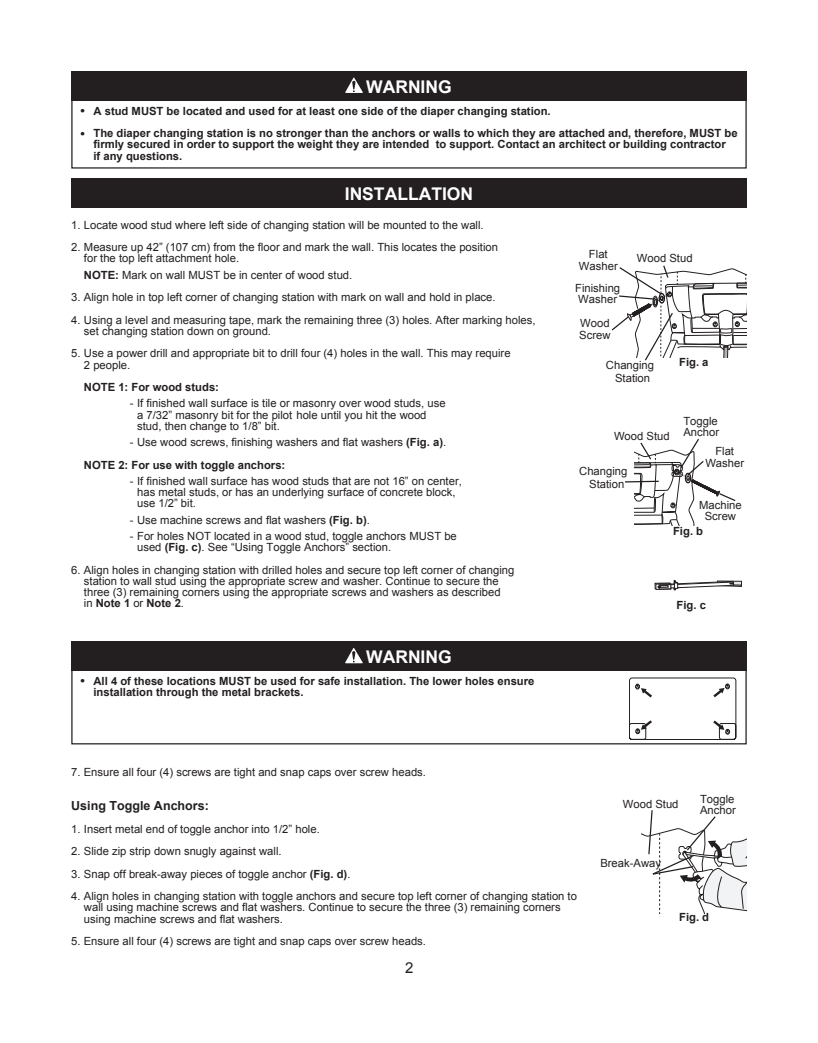
<style>
.page{position:relative;width:818px;height:1043px;background:#fff}
.page>*{position:absolute;margin:0;border:0;box-sizing:border-box;transform-origin:0 0}
.t1{font:700 17.5px "Arial";color:#fff}
.t2{font:700 17.5px "Arial";color:#fff}
.t3{font:15px "Arial";color:#231f20}
.t4{font:700 12.5px "Arial";color:#231f20}
.t5{font:11.25px "Arial";color:#231f20}
.t6{font:700 11.25px "Arial";color:#231f20}
.s1{font-size:12.5px}
.s2{font-weight:700}
.s3{font-weight:400}
</style>
<div class="page">
<div style="left:71px;top:178px;width:675px;height:30px;background:#231f20"></div>
<div style="left:71px;top:71px;width:675px;height:30px;background:#231f20"></div>
<svg style="left:345px;top:78px;width:18px;height:15px"></svg>
<svg style="left:654px;top:580px;width:87px;height:10px"></svg>
<svg style="left:625px;top:439px;width:111px;height:86px"></svg>
<svg style="left:641px;top:810px;width:105px;height:103px"></svg>
<svg style="left:611px;top:265px;width:135px;height:96px"></svg>
<div style="left:71px;top:669px;width:675px;height:75px;border:1px solid #231f20"></div>
<div style="left:71px;top:641px;width:675px;height:30px;background:#231f20"></div>
<svg style="left:345px;top:648px;width:18px;height:15px"></svg>
<svg style="left:629px;top:678px;width:107px;height:61px"></svg>
<p class="t1" style="left:366px;top:75px;width:87px">WARNING</p>
<p class="t6" style="left:81px;top:103px;width:471px"><span class="s1">•</span> A stud MUST be located and used for at least one side of the diaper changing station.</p>
<p class="t6" style="left:81px;top:126px;width:658px"><span class="s1">•</span> The diaper changing station is no stronger than the anchors or walls to which they are attached and, therefore, MUST be</p>
<p class="t6" style="left:93px;top:137px;width:633px">firmly secured in order to support the weight they are intended to support. Contact an architect or building contractor</p>
<p class="t6" style="left:93px;top:148px;width:90px">if any questions.</p>
<p class="t2" style="left:345px;top:182px;width:130px">INSTALLATION</p>
<p class="t5" style="left:71px;top:217px;width:414px">1. Locate wood stud where left side of changing station will be mounted to the wall.</p>
<p class="t5" style="left:71px;top:240px;width:428px">2. Measure up 42” (107 cm) from the floor and mark the wall. This locates the position</p>
<p class="t5" style="left:84px;top:251px;width:157px">for the top left attachment hole.</p>
<p class="t5" style="left:84px;top:267px;width:270px"><span class="s2">NOTE:</span> Mark on wall MUST be in center of wood stud.</p>
<p class="t5" style="left:71px;top:290px;width:426px">3. Align hole in top left corner of changing station with mark on wall and hold in place.</p>
<p class="t5" style="left:71px;top:312px;width:466px">4. Using a level and measuring tape, mark the remaining three (3) holes. After marking holes,</p>
<p class="t5" style="left:84px;top:323px;width:188px">set changing station down on ground.</p>
<p class="t5" style="left:71px;top:346px;width:441px">5. Use a power drill and appropriate bit to drill four (4) holes in the wall. This may require</p>
<p class="t5" style="left:84px;top:357px;width:48px">2 people.</p>
<p class="t6" style="left:84px;top:379px;width:136px">NOTE 1: For wood studs:</p>
<p class="t5" style="left:130px;top:396px;width:317px">- If finished wall surface is tile or masonry over wood studs, use</p>
<p class="t5" style="left:137px;top:407px;width:291px">a 7/32” masonry bit for the pilot hole until you hit the wood</p>
<p class="t5" style="left:137px;top:418px;width:144px">stud, then change to 1/8” bit.</p>
<p class="t5" style="left:130px;top:435px;width:318px">- Use wood screws, finishing washers and flat washers <span class="s2">(Fig. a)</span>.</p>
<p class="t6" style="left:84px;top:457px;width:203px">NOTE 2: For use with toggle anchors:</p>
<p class="t5" style="left:130px;top:473px;width:333px">- If finished wall surface has wood studs that are not 16” on center,</p>
<p class="t5" style="left:137px;top:485px;width:320px">has metal studs, or has an underlying surface of concrete block,</p>
<p class="t5" style="left:137px;top:496px;width:60px">use 1/2” bit.</p>
<p class="t5" style="left:130px;top:512px;width:241px">- Use machine screws and flat washers <span class="s2">(Fig. b)</span>.</p>
<p class="t5" style="left:130px;top:528px;width:328px">- For holes NOT located in a wood stud, toggle anchors MUST be</p>
<p class="t5" style="left:137px;top:540px;width:255px">used <span class="s2">(Fig. c)</span>. See “Using Toggle Anchors” section.</p>
<p class="t5" style="left:71px;top:562px;width:444px">6. Align holes in changing station with drilled holes and secure top left corner of changing</p>
<p class="t5" style="left:84px;top:573px;width:416px">station to wall stud using the appropriate screw and washer. Continue to secure the</p>
<p class="t5" style="left:84px;top:585px;width:418px">three (3) remaining corners using the appropriate screws and washers as described</p>
<p class="t6" style="left:84px;top:596px;width:102px"><span class="s3">in</span> Note 1 <span class="s3">or</span> Note 2<span class="s3">.</span></p>
<p class="t1" style="left:366px;top:645px;width:87px">WARNING</p>
<p class="t6" style="left:81px;top:673px;width:455px"><span class="s1">•</span> All 4 of these locations MUST be used for safe installation. The lower holes ensure</p>
<p class="t6" style="left:93px;top:684px;width:212px">installation through the metal brackets.</p>
<p class="t5" style="left:589px;top:247px;width:20px">Flat</p>
<p class="t5" style="left:579px;top:258px;width:40px">Washer</p>
<p class="t5" style="left:575px;top:281px;width:47px">Finishing</p>
<p class="t5" style="left:578px;top:292px;width:40px">Washer</p>
<p class="t5" style="left:580px;top:316px;width:31px">Wood</p>
<p class="t5" style="left:579px;top:327px;width:33px">Screw</p>
<p class="t5" style="left:637px;top:251px;width:57px">Wood Stud</p>
<p class="t5" style="left:606px;top:357px;width:50px">Changing</p>
<p class="t6" style="left:679px;top:354px;width:31px">Fig. a</p>
<p class="t5" style="left:615px;top:371px;width:37px">Station</p>
<p class="t5" style="left:614px;top:428px;width:57px">Wood Stud</p>
<p class="t5" style="left:579px;top:463px;width:50px">Changing</p>
<p class="t5" style="left:589px;top:477px;width:37px">Station</p>
<p class="t5" style="left:683px;top:414px;width:36px">Toggle</p>
<p class="t5" style="left:683px;top:425px;width:37px">Anchor</p>
<p class="t5" style="left:715px;top:444px;width:20px">Flat</p>
<p class="t5" style="left:705px;top:455px;width:40px">Washer</p>
<p class="t5" style="left:699px;top:497px;width:44px">Machine</p>
<p class="t5" style="left:704px;top:508px;width:33px">Screw</p>
<p class="t6" style="left:673px;top:523px;width:32px">Fig. b</p>
<p class="t6" style="left:676px;top:597px;width:31px">Fig. c</p>
<p class="t5" style="left:71px;top:765px;width:356px">7. Ensure all four (4) screws are tight and snap caps over screw heads.</p>
<p class="t4" style="left:71px;top:797px;width:139px">Using Toggle Anchors:</p>
<p class="t5" style="left:71px;top:821px;width:250px">1. Insert metal end of toggle anchor into 1/2” hole.</p>
<p class="t5" style="left:71px;top:843px;width:212px">2. Slide zip strip down snugly against wall.</p>
<p class="t5" style="left:71px;top:866px;width:281px">3. Snap off break-away pieces of toggle anchor <span class="s2">(Fig. d)</span>.</p>
<p class="t5" style="left:71px;top:888px;width:507px">4. Align holes in changing station with toggle anchors and secure top left corner of changing station to</p>
<p class="t5" style="left:84px;top:900px;width:478px">wall using machine screws and flat washers. Continue to secure the three (3) remaining corners</p>
<p class="t5" style="left:84px;top:911px;width:200px">using machine screws and flat washers.</p>
<p class="t5" style="left:71px;top:933px;width:356px">5. Ensure all four (4) screws are tight and snap caps over screw heads.</p>
<p class="t3" style="left:405px;top:957px;width:10px">2</p>
<p class="t5" style="left:622px;top:796px;width:57px">Wood Stud</p>
<p class="t5" style="left:700px;top:791px;width:36px">Toggle</p>
<p class="t5" style="left:700px;top:802px;width:37px">Anchor</p>
<p class="t5" style="left:600px;top:855px;width:62px">Break-Away</p>
<p class="t6" style="left:679px;top:910px;width:32px">Fig. d</p>
</div>
